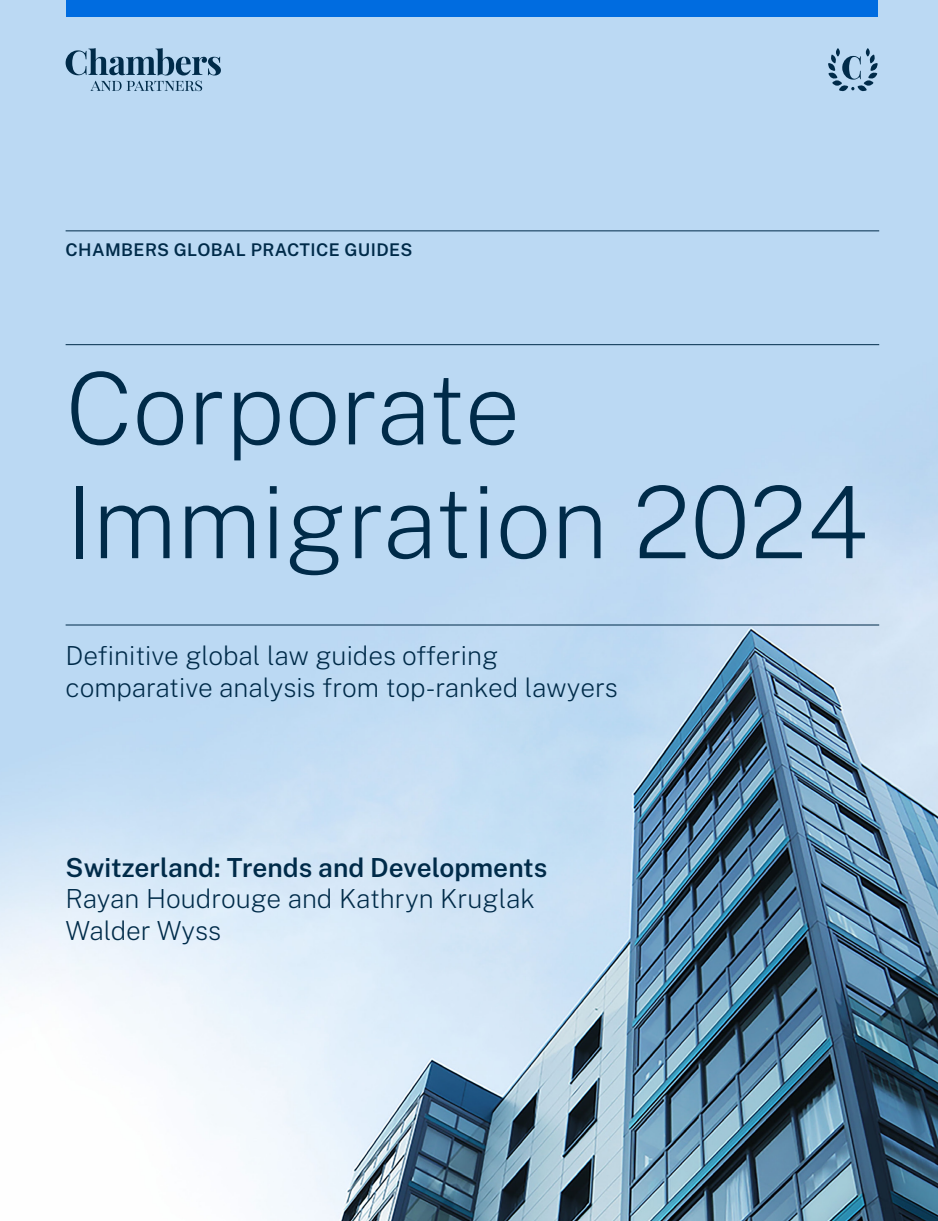
<style>
.page{position:relative;width:938px;height:1221px;background:#fff}
.page>*{position:absolute;margin:0;border:0;box-sizing:border-box;transform-origin:0 0}
._01_Large_Heading{font:200 99.75px/113.8px "Public Sans";color:#002b49}
._02_Subheading_w_o_rule{font:200 26.25px/31.5px "Public Sans";color:#002b49}
._02_Subheading{font:200 26.25px/31.5px "Public Sans";color:#002b49}
._00_Small_Header{font:600 17.5px "Public Sans";letter-spacing:.02em;color:#002b49}
.s1{font-weight:600}
</style>
<div class="page">
<img style="left:0;top:0;width:938px;height:1220px">
<div style="left:66px;top:0;width:811px;height:17px;background:#006ce0"></div>
<svg style="left:828px;top:48px;width:49px;height:43px;background:#89aac6"></svg>
<svg style="left:66px;top:48px;width:155px;height:43px;background:#88aac5"></svg>
<hr style="left:66px;top:230px;width:813px;height:1px;background:#002b49">
<hr style="left:66px;top:344px;width:813px;height:1px;background:#002b49">
<hr style="left:66px;top:624px;width:813px;height:1px;background:#002b49">
<p class="_00_Small_Header" style="left:66px;top:237px;width:348px">CHAMBERS GLOBAL PRACTICE GUIDES</p>
<p class="_01_Large_Heading" style="left:66px;top:345px;width:804px">Corporate<br>Immigration 2024</p>
<p class="_02_Subheading" style="left:66px;top:638px;width:554px">Definitive global law guides offering comparative analysis from top-ranked lawyers</p>
<p class="_02_Subheading_w_o_rule" style="left:66px;top:849px;width:483px"><span class="s1">Switzerland: Trends and Developments<br></span>Rayan Houdrouge and Kathryn Kruglak<br>Walder Wyss</p>
</div>
